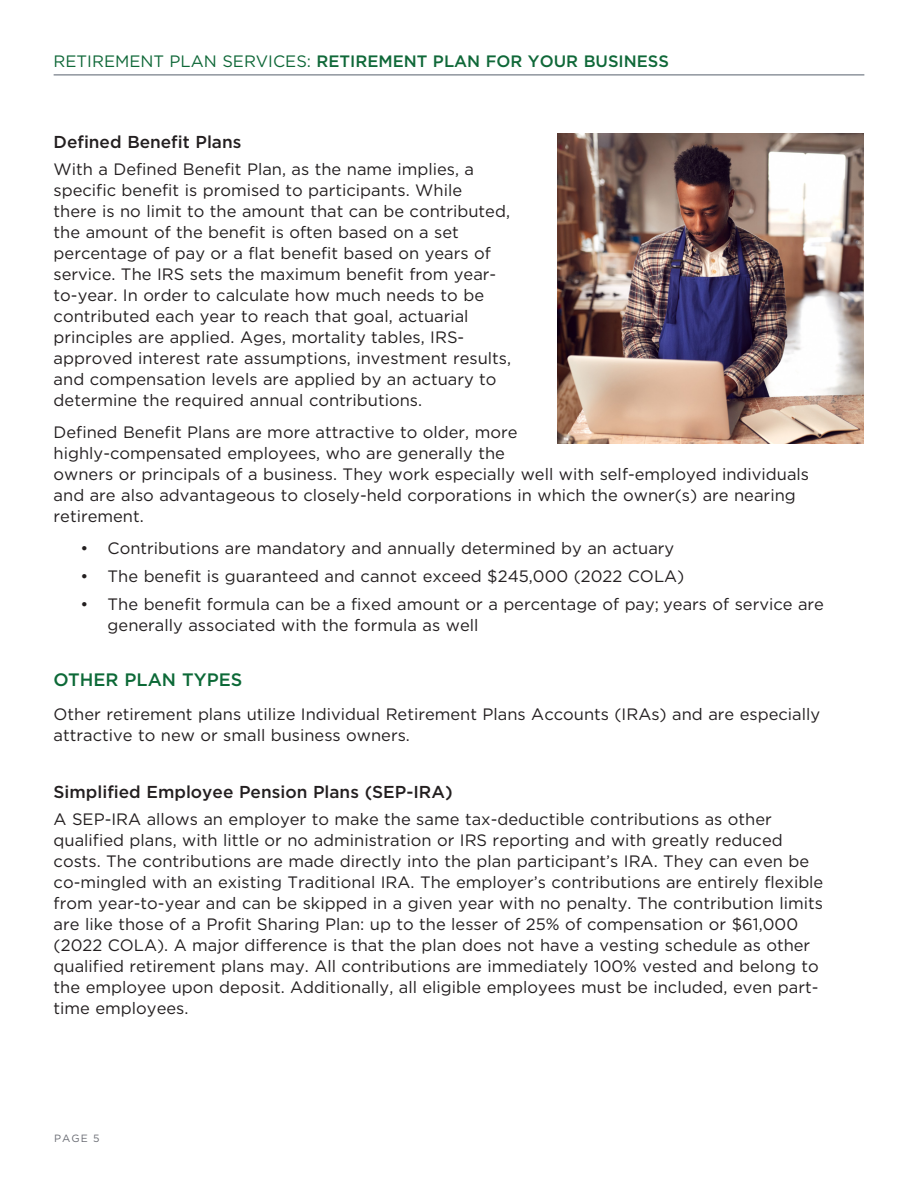
<style>
.page{position:relative;width:918px;height:1188px;background:#fff}
.page>*{position:absolute;margin:0;border:0;box-sizing:border-box;transform-origin:0 0}
.Subhead{font:500 18px "Gotham";color:#0c6937}
.Sub_Sub_Head{font:500 17.25px "Gotham";color:#231f20}
.body_text{font:16.5px/21px "Gotham";color:#231f20}
.t1{font:500 16.5px "Gotham";color:#0f6838}
.t2{font:10.5px "Gotham";color:#696b73}
.s1{font-weight:400}
</style>
<div class="page">
<hr style="left:54px;top:74px;width:810px;height:2px;background:#8f959d">
<img style="left:557px;top:134px;width:307px;height:310px">
<p class="t1" style="left:54px;top:51px;width:617px"><span class="s1">RETIREMENT PLAN SERVICES:</span> RETIREMENT PLAN FOR YOUR BUSINESS</p>
<p class="Sub_Sub_Head" style="left:54px;top:130px;width:189px">Defined Benefit Plans</p>
<p class="body_text" style="left:54px;top:159px;width:459px">With a Defined Benefit Plan, as the name implies, a specific benefit is promised to participants. While<br>there is no limit to the amount that can be contributed, the amount of the benefit is often based on a set percentage of pay or a flat benefit based on years of service. The IRS sets the maximum benefit from year&shy;to-year. In order to calculate how much needs to be contributed each year to reach that goal, actuarial principles are applied. Ages, mortality tables, IRS&shy;approved interest rate assumptions, investment results, and compensation levels are applied by an actuary to determine the required annual contributions.</p>
<p class="body_text" style="left:54px;top:422px;width:757px">Defined Benefit Plans are more attractive to older, more<br>highly-compensated employees, who are generally the<br>owners or principals of a business. They work especially well with self-employed individuals and are also advantageous to closely-held corporations in which the owner(s) are nearing retirement.</p>
<p class="body_text" style="left:81px;top:537px;width:595px">• Contributions are mandatory and annually determined by an actuary</p>
<p class="body_text" style="left:81px;top:565px;width:605px">• The benefit is guaranteed and cannot exceed $245,000 (2022 COLA)</p>
<p class="body_text" style="left:108px;top:593px;width:718px;text-indent:-27px">• The benefit formula can be a fixed amount or a percentage of pay; years of service are generally associated with the formula as well</p>
<p class="Subhead" style="left:54px;top:668px;width:190px">OTHER PLAN TYPES</p>
<p class="body_text" style="left:54px;top:704px;width:768px">Other retirement plans utilize Individual Retirement Plans Accounts (IRAs) and are especially attractive to new or small business owners.</p>
<p class="Sub_Sub_Head" style="left:54px;top:780px;width:400px">Simplified Employee Pension Plans (SEP-IRA)</p>
<p class="body_text" style="left:54px;top:809px;width:771px">A SEP-IRA allows an employer to make the same tax-deductible contributions as other qualified plans, with little or no administration or IRS reporting and with greatly reduced costs. The contributions are made directly into the plan participant’s IRA. They can even be co-mingled with an existing Traditional IRA. The employer’s contributions are entirely flexible from year-to-year and can be skipped in a given year with no penalty. The contribution limits are like those of a Profit Sharing Plan: up to the lesser of 25% of compensation or $61,000 (2022 COLA). A major difference is that the plan does not have a vesting schedule as other qualified retirement plans may. All contributions are immediately 100% vested and belong to the employee upon deposit. Additionally, all eligible employees must be included, even part&shy;time employees.</p>
<p class="t2" style="left:54px;top:1132px;width:47px">PAGE 5</p>
</div>
